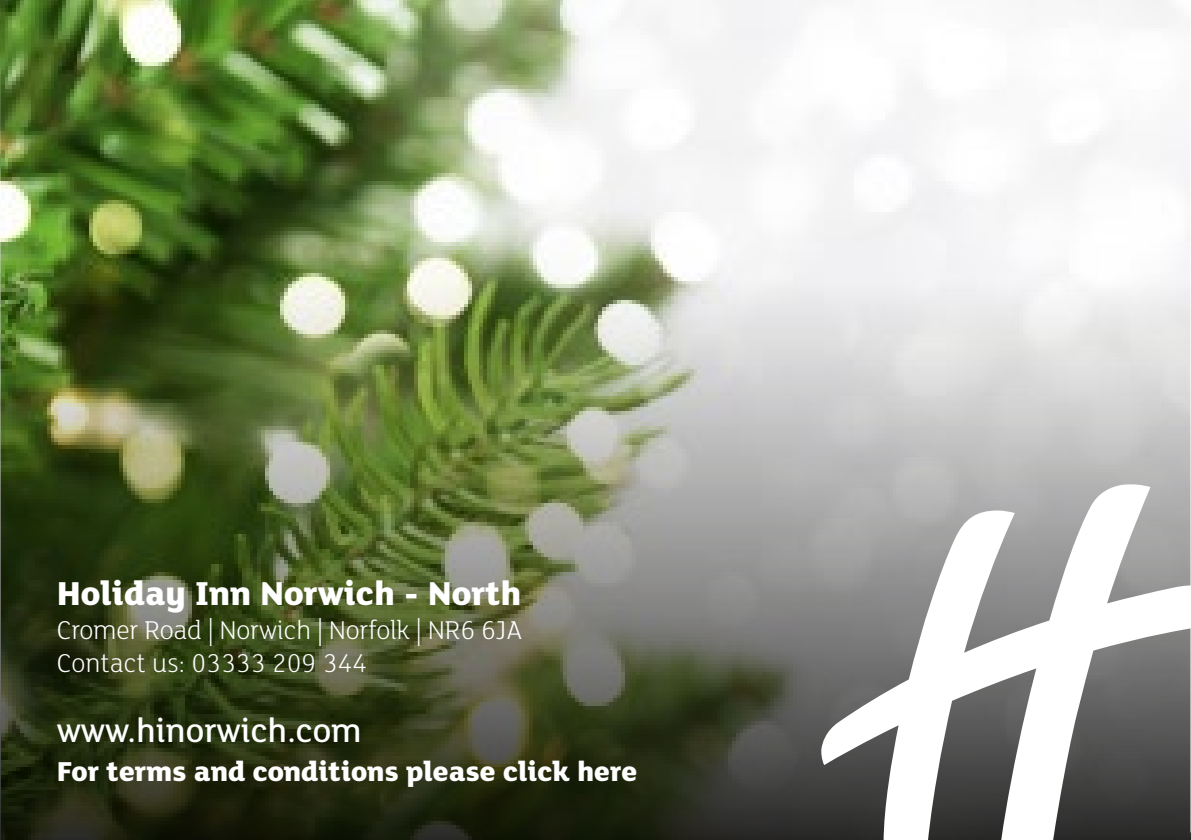
<style>
.page{position:relative;width:1191px;height:840px;background:#fff}
.page>*{position:absolute;margin:0;border:0;box-sizing:border-box;transform-origin:0 0}
.t1{font:800 36px "FS Lola";color:#fff}
.t2{font:500 36px "FS Lola";color:#fff}
.t3{font:800 29.8px "FS Lola";color:#fff}
.t4{font:300 28px/33.6px "FS Lola";letter-spacing:-.01em;color:#fff}
</style>
<div class="page">
<img style="left:0;top:0;width:1190px;height:278px">
<img style="left:0;top:278px;width:1190px;height:561px">
<svg style="left:821px;top:483px;width:370px;height:356px"></svg>
<hr style="left:1190px;top:0;width:1px;height:831px;background:#fff">
<p class="t1" style="left:57px;top:568px;width:466px">Holiday Inn Norwich - North</p>
<p class="t4" style="left:57px;top:611px;width:467px">Cromer Road | Norwich | Norfolk | NR6 6JA<br>Contact us: 03333 209 344</p>
<p class="t2" style="left:57px;top:706px;width:306px">www.hinorwich.com</p>
<p class="t3" style="left:57px;top:750px;width:582px">For terms and conditions please click here</p>
</div>
